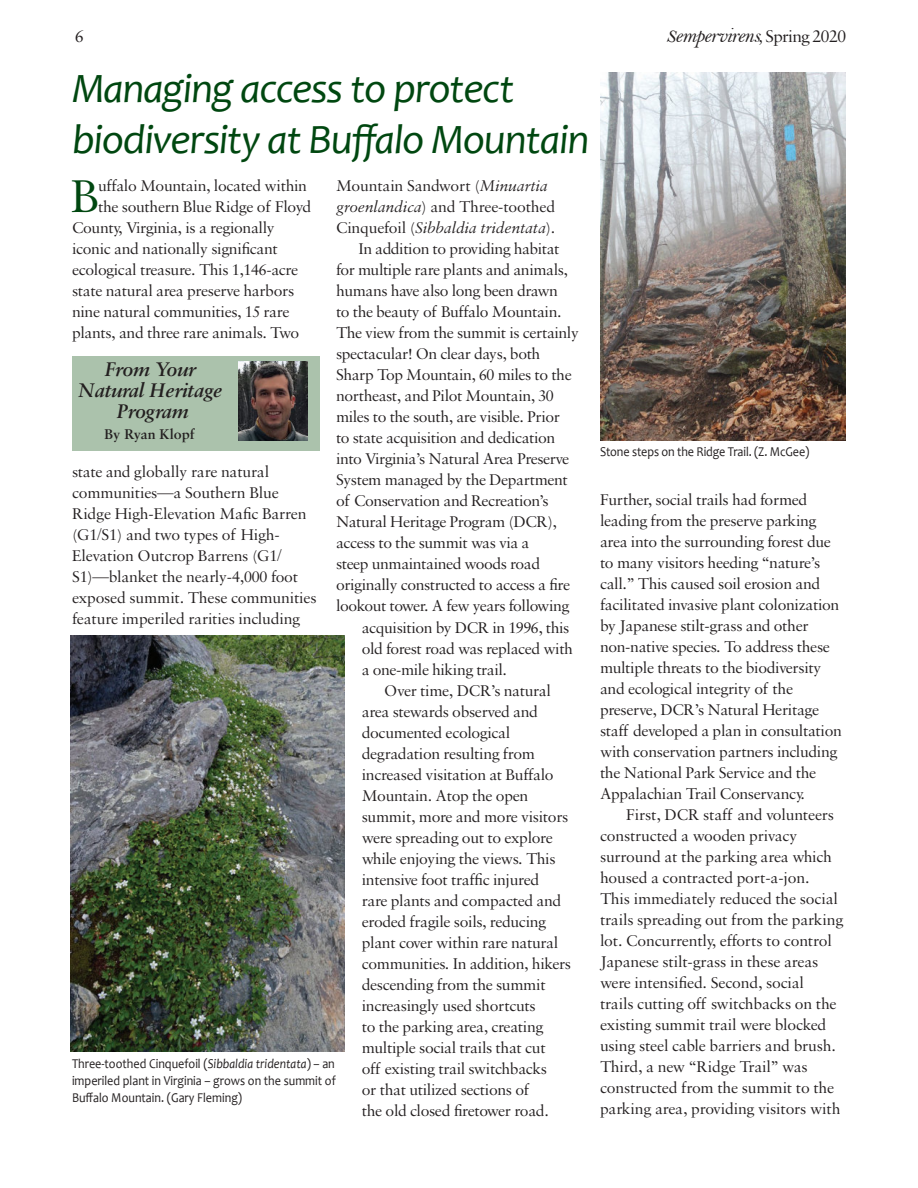
<style>
.page{position:relative;width:918px;height:1188px;background:#fff}
.page>*{position:absolute;margin:0;border:0;box-sizing:border-box;transform-origin:0 0}
.body-indent{font:48.75px "Sabon MT Std";color:#004710}
.hed-1{font:italic 42px/50.4px "Candara";letter-spacing:-.03em;color:#004710}
.t1{font:italic 600 21px "Sabon MT Std";letter-spacing:-.01em;color:#231f20}
.flag-subtitle{font:21px "Bell MT Italic";letter-spacing:-.035em;color:#231f20}
.flag-subtitle-2{font:18px "Sabon MT Std";color:#231f20}
.body-indent-2{font:16.5px/21px "Sabon MT Std";letter-spacing:-.02em;color:#231f20}
.t2{font:600 15px "Sabon MT Std";color:#231f20}
.t3{font:13.5px/17.2px "Candara";color:#231f20;text-align:justify;scale:.9 1}
.s1{font-size:18px}
.s2{font-family:"Sabon MT Std";font-size:18px}
.s3{font-style:italic}
</style>
<div class="page">
<div style="left:72px;top:357px;width:247px;height:94px;background:#abc2ac"></div>
<img style="left:239px;top:362px;width:69px;height:78px">
<img style="left:600px;top:72px;width:246px;height:369px">
<img style="left:71px;top:636px;width:274px;height:415px">
<p class="flag-subtitle-2" style="left:75px;top:25px;width:10px">6</p>
<p class="flag-subtitle" style="left:666px;top:23px;width:181px"><span class="s1">S</span>empervirens<span class="s1">,</span> <span class="s2">Spring 2020</span></p>
<p class="hed-1" style="left:72px;top:63px;width:519px">Managing access to protect biodiversity at Buffalo Mountain</p>
<p class="body-indent" style="left:71px;top:167px;width:30px">B</p>
<p class="body-indent-2" style="left:98px;top:175px;width:210px">uffalo Mountain, located within</p>
<p class="body-indent-2" style="left:336px;top:175px;width:221px">Mountain Sandwort (<span class="s3">Minuartia groenlandica</span>) and Three-toothed<br>Cinquefoil (<span class="s3">Sibbaldia tridentata</span>).</p>
<p class="body-indent-2" style="left:336px;top:238px;width:244px;text-indent:22px">In addition to providing habitat for multiple rare plants and animals, humans have also long been drawn<br>to the beauty of Buffalo Mountain.<br>The view from the summit is certainly spectacular! On clear days, both Sharp Top Mountain, 60 miles to the northeast, and Pilot Mountain, 30 miles to the south, are visible. Prior<br>to state acquisition and dedication into Virginia’s Natural Area Preserve System managed by the Department of Conservation and Recreation’s Natural Heritage Program (DCR), access to the summit was via a<br>steep unmaintained woods road originally constructed to access a fire lookout tower. A few years following</p>
<p class="body-indent-2" style="left:98px;top:196px;width:214px">the southern Blue Ridge of Floyd</p>
<p class="body-indent-2" style="left:72px;top:217px;width:204px">County, Virginia, is a regionally</p>
<p class="body-indent-2" style="left:72px;top:238px;width:207px">iconic and nationally significant</p>
<p class="body-indent-2" style="left:72px;top:259px;width:228px">ecological treasure. This 1,146-acre</p>
<p class="body-indent-2" style="left:72px;top:280px;width:224px">state natural area preserve harbors</p>
<p class="body-indent-2" style="left:72px;top:301px;width:219px">nine natural communities, 15 rare</p>
<p class="body-indent-2" style="left:72px;top:322px;width:229px">plants, and three rare animals. Two</p>
<p class="t1" style="left:104px;top:357px;width:93px">From Your</p>
<p class="t1" style="left:78px;top:378px;width:145px">Natural Heritage</p>
<p class="t1" style="left:117px;top:399px;width:73px">Program</p>
<p class="t2" style="left:105px;top:425px;width:92px">By Ryan Klopf</p>
<p class="body-indent-2" style="left:72px;top:460px;width:246px">state and globally rare natural communities—a Southern Blue Ridge High-Elevation Mafic Barren (G1/S1) and two types of High-Elevation Outcrop Barrens (G1/ S1)—blanket the nearly-4,000 foot exposed summit. These communities feature imperiled rarities including</p>
<p class="body-indent-2" style="left:362px;top:617px;width:213px">acquisition by DCR in 1996, this old forest road was replaced with a one-mile hiking trail.</p>
<p class="body-indent-2" style="left:362px;top:680px;width:211px;text-indent:23px">Over time, DCR’s natural area stewards observed and documented ecological degradation resulting from increased visitation at Buffalo<br>Mountain. Atop the open summit, more and more visitors were spreading out to explore while enjoying the views. This intensive foot traffic injured<br>rare plants and compacted and eroded fragile soils, reducing plant cover within rare natural communities. In addition, hikers descending from the summit increasingly used shortcuts<br>to the parking area, creating multiple social trails that cut<br>off existing trail switchbacks<br>or that utilized sections of<br>the old closed firetower road.</p>
<p class="t3" style="left:72px;top:1055px;width:295px">Three-toothed Cinquefoil (<span class="s3">Sibbaldia tridentata</span>) – an imperiled plant in Virginia – grows on the summit of Buffalo Mountain. (Gary Fleming)</p>
<p class="t3" style="left:600px;top:443px;width:234px">Stone steps on the Ridge Trail. (Z. McGee)</p>
<p class="body-indent-2" style="left:600px;top:489px;width:243px">Further, social trails had formed leading from the preserve parking area into the surrounding forest due to many visitors heeding “nature’s call.” This caused soil erosion and facilitated invasive plant colonization by Japanese stilt-grass and other non-native species. To address these multiple threats to the biodiversity and ecological integrity of the preserve, DCR’s Natural Heritage staff developed a plan in consultation with conservation partners including the National Park Service and the Appalachian Trail Conservancy.</p>
<p class="body-indent-2" style="left:600px;top:804px;width:245px;text-indent:26px">First, DCR staff and volunteers constructed a wooden privacy surround at the parking area which housed a contracted port-a-jon.<br>This immediately reduced the social trails spreading out from the parking lot. Concurrently, efforts to control Japanese stilt-grass in these areas were intensified. Second, social<br>trails cutting off switchbacks on the existing summit trail were blocked using steel cable barriers and brush.<br>Third, a new “Ridge Trail” was constructed from the summit to the parking area, providing visitors with</p>
</div>
